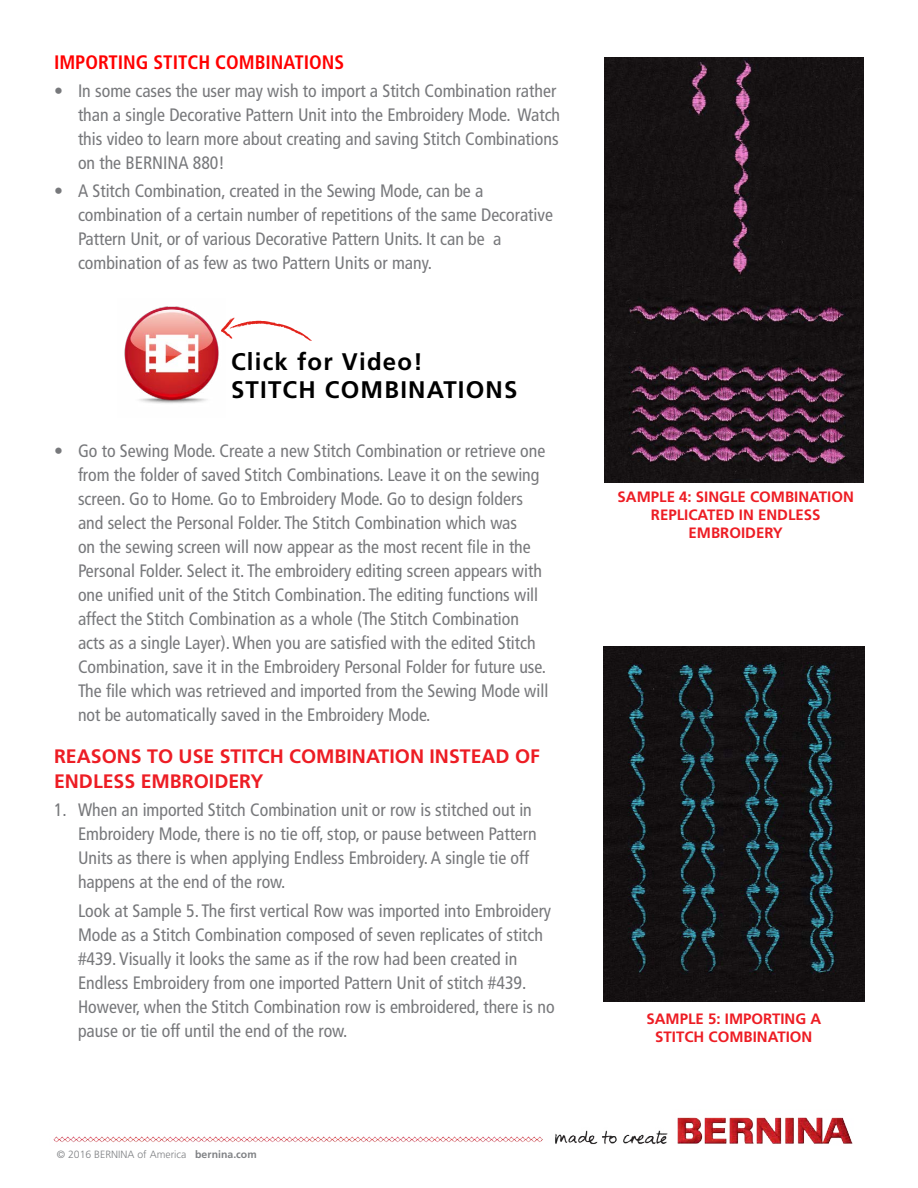
<style>
.page{position:relative;width:918px;height:1188px;background:#fff}
.page>*{position:absolute;margin:0;border:0;box-sizing:border-box;transform-origin:0 0}
.t1{font:700 24px/28.8px "Frutiger LT Std";letter-spacing:.05em;color:#000}
.t2{font:700 19.5px/25.5px "Frutiger LT Std";color:#ed1d24}
.t3{font:700 condensed 19.5px "Frutiger LT Std";color:#f00}
.t4{font:condensed 18px/24px "Frutiger LT Std";color:#77787b}
.t5{font:700 15px/18px "Frutiger LT Std";color:#ed1d24;text-align:center}
.t6{font:300 10.5px "Frutiger LT Std";color:#808285}
.s1{font-weight:700}
</style>
<div class="page">
<img style="left:53px;top:1117px;width:800px;height:28px">
<img style="left:605px;top:57px;width:259px;height:426px">
<svg style="left:225px;top:318px;width:87px;height:23px"></svg>
<img style="left:124px;top:306px;width:101px;height:98px">
<img style="left:604px;top:647px;width:260px;height:355px">
<p class="t3" style="left:54px;top:50px;width:292px">IMPORTING STITCH COMBINATIONS</p>
<p class="t4" style="left:78px;top:79px;width:484px;text-indent:-24px">• In some cases the user may wish to import a Stitch Combination rather than a single Decorative Pattern Unit into the Embroidery Mode. Watch this video to learn more about creating and saving Stitch Combinations on the BERNINA 880!</p>
<p class="t4" style="left:78px;top:179px;width:477px;text-indent:-24px">• A Stitch Combination, created in the Sewing Mode, can be a combination of a certain number of repetitions of the same Decorative Pattern Unit, or of various Decorative Pattern Units. It can be a combination of as few as two Pattern Units or many.</p>
<h1 class="t1" style="left:231px;top:347px;width:288px">Click for Video!<br>STITCH COMBINATIONS</h1>
<p class="t4" style="left:78px;top:439px;width:472px;text-indent:-24px">• Go to Sewing Mode. Create a new Stitch Combination or retrieve one from the folder of saved Stitch Combinations. Leave it on the sewing screen. Go to Home. Go to Embroidery Mode. Go to design folders and select the Personal Folder. The Stitch Combination which was<br>on the sewing screen will now appear as the most recent file in the Personal Folder. Select it. The embroidery editing screen appears with one unified unit of the Stitch Combination. The editing functions will affect the Stitch Combination as a whole (The Stitch Combination acts as a single Layer). When you are satisfied with the edited Stitch Combination, save it in the Embroidery Personal Folder for future use.<br>The file which was retrieved and imported from the Sewing Mode will not be automatically saved in the Embroidery Mode.</p>
<p class="t2" style="left:54px;top:743px;width:488px">REASONS TO USE STITCH COMBINATION INSTEAD OF<br>ENDLESS EMBROIDERY</p>
<p class="t4" style="left:78px;top:798px;width:460px;text-indent:-24px">1. When an imported Stitch Combination unit or row is stitched out in Embroidery Mode, there is no tie off, stop, or pause between Pattern Units as there is when applying Endless Embroidery. A single tie off happens at the end of the row.</p>
<p class="t4" style="left:78px;top:899px;width:478px">Look at Sample 5. The first vertical Row was imported into Embroidery Mode as a Stitch Combination composed of seven replicates of stitch #439. Visually it looks the same as if the row had been created in Endless Embroidery from one imported Pattern Unit of stitch #439.<br>However, when the Stitch Combination row is embroidered, there is no pause or tie off until the end of the row.</p>
<p class="t6" style="left:57px;top:1149px;width:201px">© 2016 BERNINA of America <span class="s1">bernina.com</span></p>
<p class="t5" style="left:618px;top:487px;width:238px">SAMPLE 4: SINGLE COMBINATION<br>REPLICATED IN ENDLESS<br>EMBROIDERY</p>
<p class="t5" style="left:646px;top:1010px;width:176px">SAMPLE 5: IMPORTING A<br>STITCH COMBINATION</p>
</div>
